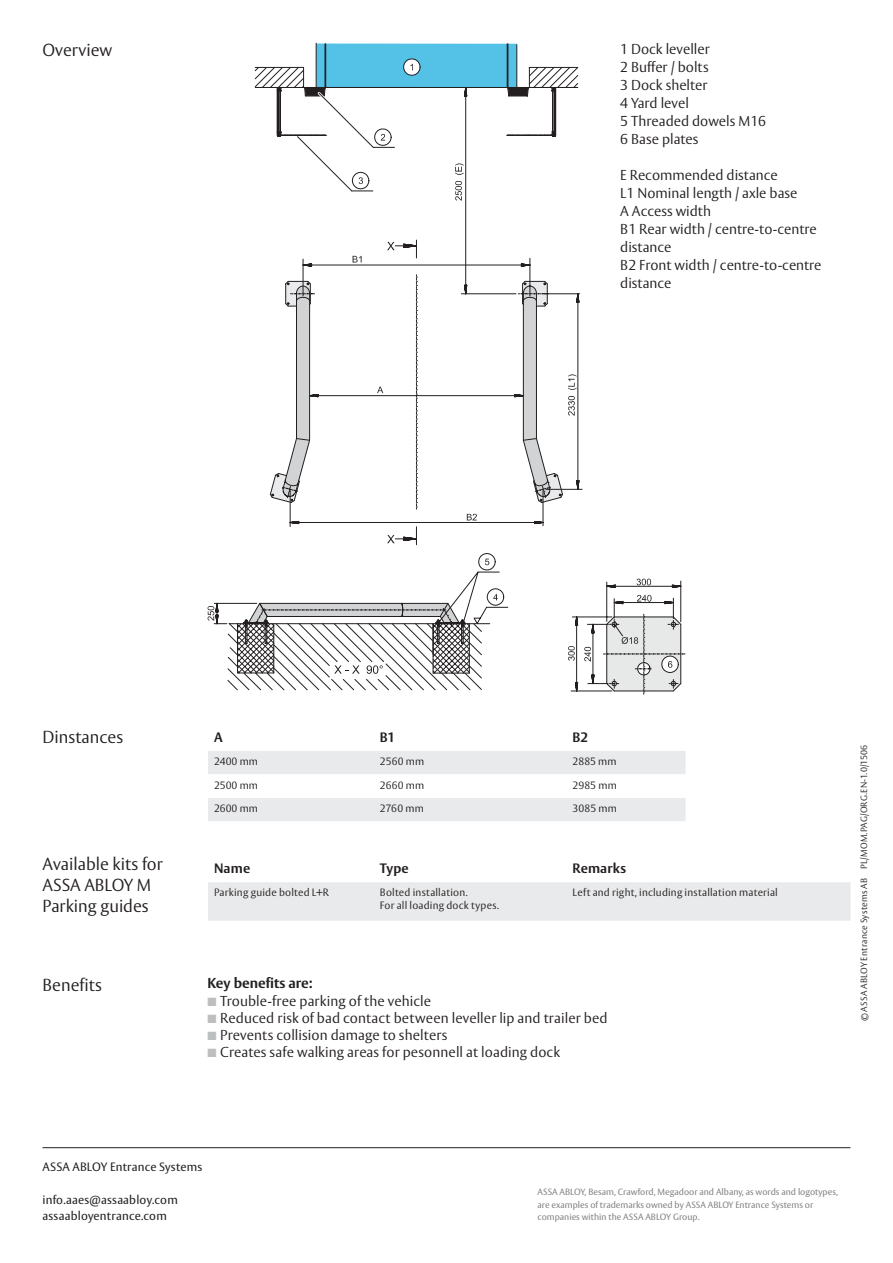
<style>
.page{position:relative;width:893px;height:1263px;background:#fff}
.page>*{position:absolute;margin:0;border:0;box-sizing:border-box;transform-origin:0 0}
.t1{font:300 17.25px/21px "ASSA Vesta";color:#231f20}
.t2{font:300 14.25px/18px "ASSA Vesta";color:#231f20}
.t3{font:700 14.25px "ASSA Vesta";color:#231f20}
.t4{font:700 13.5px "ASSA Vesta";letter-spacing:.01em;color:#231f20}
.t5{font:12px/16.5px "ASSA Vesta";letter-spacing:.015em;color:#231f20}
.t6{font:300 10.5px/12.6px "ASSA Vesta";letter-spacing:.015em;color:#231f20}
.t7{font:9px/12.8px "ASSA Vesta";color:#808285}
.t8{font:300 9px "ASSA Vesta";letter-spacing:.025em;color:#231f20}
.s1{color:#bcbec0}
</style>
<div class="page">
<hr style="left:43px;top:1147px;width:807px;height:1px;background:#231f20">
<hr style="left:303px;top:259px;width:1px;height:37px;background:#231f20">
<hr style="left:530px;top:258px;width:1px;height:38px;background:#231f20">
<hr style="left:465px;top:87px;width:1px;height:207px;background:#231f20">
<hr style="left:316px;top:43px;width:1px;height:44px;background:#231f20">
<svg style="left:208px;top:275px;width:477px;height:419px"></svg>
<svg style="left:255px;top:44px;width:323px;height:222px"></svg>
<svg style="left:208px;top:751px;width:477px;height:70px"></svg>
<div style="left:208px;top:882px;width:642px;height:39px;background:#e9eaeb"></div>
<p class="t1" style="left:43px;top:40px;width:71px">Overview</p>
<p class="t2" style="left:620px;top:40px;width:147px">1 Dock leveller<br>2 Buffer / bolts<br>3 Dock shelter<br>4 Yard level<br>5 Threaded dowels M16<br>6 Base plates</p>
<p class="t2" style="left:620px;top:166px;width:203px">E Recommended distance<br>L1 Nominal length / axle base<br>A Access width<br>B1 Rear width / centre-to-centre distance<br>B2 Front width / centre-to-centre distance</p>
<p class="t1" style="left:43px;top:727px;width:82px">Dinstances</p>
<p class="t4" style="left:214px;top:729px;width:10px">A</p>
<p class="t4" style="left:380px;top:729px;width:17px">B1</p>
<p class="t4" style="left:573px;top:729px;width:17px">B2</p>
<p class="t6" style="left:214px;top:756px;width:45px">2400 mm</p>
<p class="t6" style="left:380px;top:756px;width:46px">2560 mm</p>
<p class="t6" style="left:573px;top:756px;width:46px">2885 mm</p>
<p class="t6" style="left:214px;top:779px;width:45px">2500 mm</p>
<p class="t6" style="left:380px;top:779px;width:46px">2660 mm</p>
<p class="t6" style="left:573px;top:779px;width:46px">2985 mm</p>
<p class="t6" style="left:214px;top:802px;width:45px">2600 mm</p>
<p class="t6" style="left:380px;top:802px;width:45px">2760 mm</p>
<p class="t6" style="left:573px;top:802px;width:46px">3085 mm</p>
<p class="t1" style="left:43px;top:854px;width:122px">Available kits for<br>ASSA ABLOY M<br>Parking guides</p>
<p class="t4" style="left:214px;top:860px;width:38px">Name</p>
<p class="t4" style="left:380px;top:860px;width:30px">Type</p>
<p class="t4" style="left:573px;top:860px;width:55px">Remarks</p>
<p class="t6" style="left:214px;top:887px;width:116px">Parking guide bolted L+R</p>
<p class="t6" style="left:380px;top:887px;width:121px">Bolted installation.<br>For all loading dock types.</p>
<p class="t6" style="left:573px;top:887px;width:207px">Left and right, including installation material</p>
<p class="t1" style="left:43px;top:975px;width:61px">Benefits</p>
<p class="t3" style="left:207px;top:975px;width:107px">Key benefits are:</p>
<p class="t2" style="left:207px;top:992px;width:225px"><span class="s1">■</span> Trouble-free parking of the vehicle</p>
<p class="t2" style="left:207px;top:1009px;width:402px"><span class="s1">■</span> Reduced risk of bad contact between leveller lip and trailer bed</p>
<p class="t2" style="left:207px;top:1026px;width:241px"><span class="s1">■</span> Prevents collision damage to shelters</p>
<p class="t2" style="left:207px;top:1043px;width:354px"><span class="s1">■</span> Creates safe walking areas for pesonnell at loading dock</p>
<p class="t8" style="left:858px;top:869px;width:126px;rotate:-90deg">PL/MOM.PAG/ORG.EN-1.0/1506</p>
<p class="t8" style="left:858px;top:1021px;width:145px;rotate:-90deg">© ASSA ABLOY Entrance Systems AB</p>
<p class="t5" style="left:43px;top:1159px;width:161px">ASSA ABLOY Entrance Systems</p>
<p class="t5" style="left:43px;top:1192px;width:137px">info.aaes@assaabloy.com assaabloyentrance.com</p>
<p class="t7" style="left:537px;top:1186px;width:302px">ASSA ABLOY, Besam, Crawford, Megadoor and Albany, as words and logotypes, are examples of trademarks owned by ASSA ABLOY Entrance Systems or companies within the ASSA ABLOY Group.</p>
</div>
